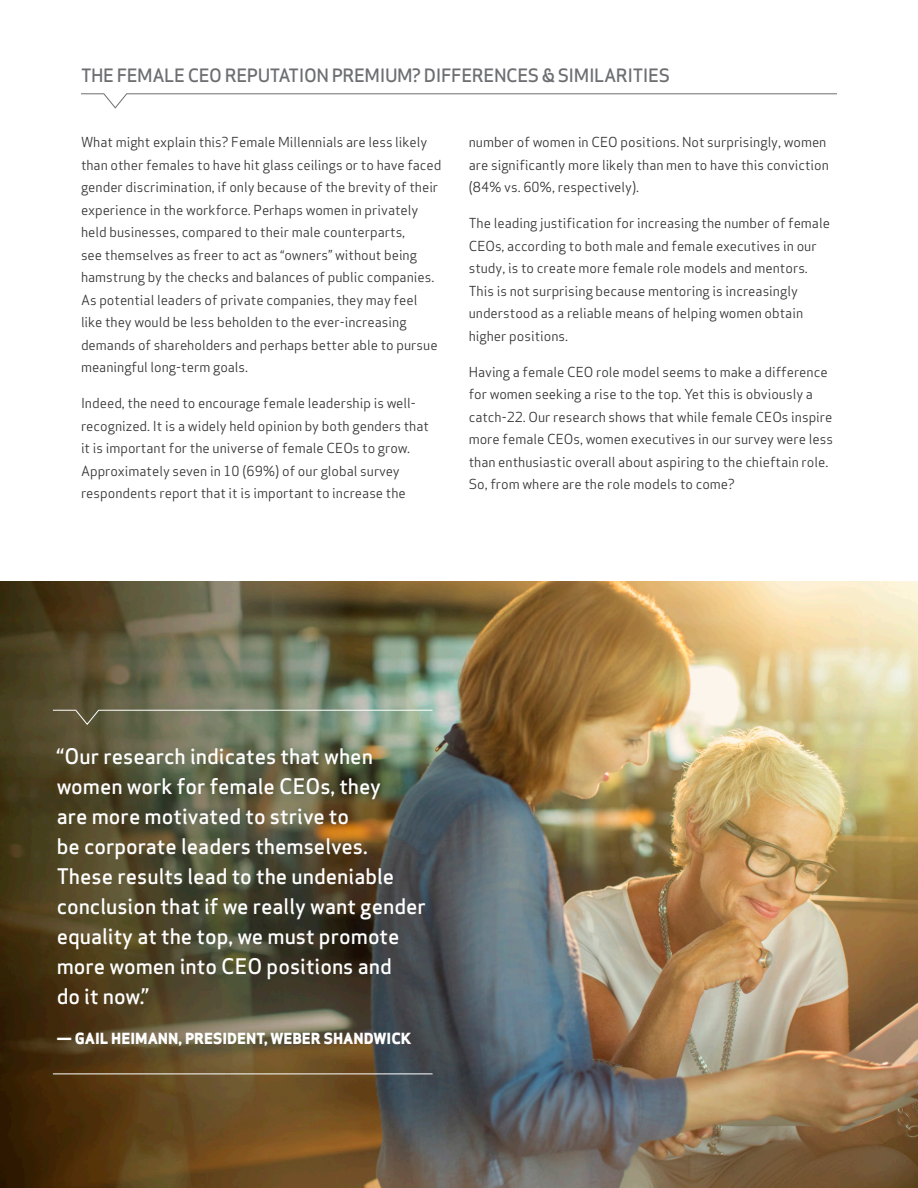
<style>
.page{position:relative;width:918px;height:1188px;background:#fff}
.page>*{position:absolute;margin:0;border:0;box-sizing:border-box;transform-origin:0 0}
.t1{font:500 21px/30px "Apex Sans";color:#fff}
.t2{font:500 18px "Apex Sans";letter-spacing:-.025em;color:#6d6e71}
.t3{font:800 15px "Apex Sans";color:#fff}
.t4{font:13.5px/22.5px "Apex Sans";color:#333}
</style>
<div class="page">
<svg style="left:81px;top:93px;width:756px;height:16px"></svg>
<img style="left:0;top:581px;width:918px;height:607px">
<svg style="left:52px;top:709px;width:381px;height:16px"></svg>
<hr style="left:53px;top:1074px;width:380px;height:1px;background:#fff">
<h2 class="t2" style="left:81px;top:59px;width:591px">THE FEMALE CEO REPUTATION PREMIUM? DIFFERENCES &amp; SIMILARITIES</h2>
<p class="t4" style="left:81px;top:130px;width:362px">What might explain this? Female Millennials are less likely than other females to have hit glass ceilings or to have faced gender discrimination, if only because of the brevity of their experience in the workforce. Perhaps women in privately held businesses, compared to their male counterparts,<br>see themselves as freer to act as “owners” without being hamstrung by the checks and balances of public companies.<br>As potential leaders of private companies, they may feel like they would be less beholden to the ever-increasing demands of shareholders and perhaps better able to pursue meaningful long-term goals.</p>
<p class="t4" style="left:81px;top:391px;width:349px">Indeed, the need to encourage female leadership is well&shy;recognized. It is a widely held opinion by both genders that it is important for the universe of female CEOs to grow.<br>Approximately seven in 10 (69%) of our global survey respondents report that it is important to increase the</p>
<p class="t4" style="left:469px;top:130px;width:362px">number of women in CEO positions. Not surprisingly, women are significantly more likely than men to have this conviction (84% vs. 60%, respectively).</p>
<p class="t4" style="left:469px;top:211px;width:363px">The leading justification for increasing the number of female CEOs, according to both male and female executives in our study, is to create more female role models and mentors.<br>This is not surprising because mentoring is increasingly understood as a reliable means of helping women obtain higher positions.</p>
<p class="t4" style="left:469px;top:359px;width:366px">Having a female CEO role model seems to make a difference for women seeking a rise to the top. Yet this is obviously a catch-22. Our research shows that while female CEOs inspire more female CEOs, women executives in our survey were less than enthusiastic overall about aspiring to the chieftain role.<br>So, from where are the role models to come?</p>
<p class="t1" style="left:57px;top:739px;width:371px">“Our research indicates that when women work for female CEOs, they<br>are more motivated to strive to<br>be corporate leaders themselves.<br>These results lead to the undeniable conclusion that if we really want gender equality at the top, we must promote more women into CEO positions and<br>do it now.”</p>
<p class="t3" style="left:57px;top:1029px;width:356px">— GAIL HEIMANN, PRESIDENT, WEBER SHANDWICK</p>
</div>
